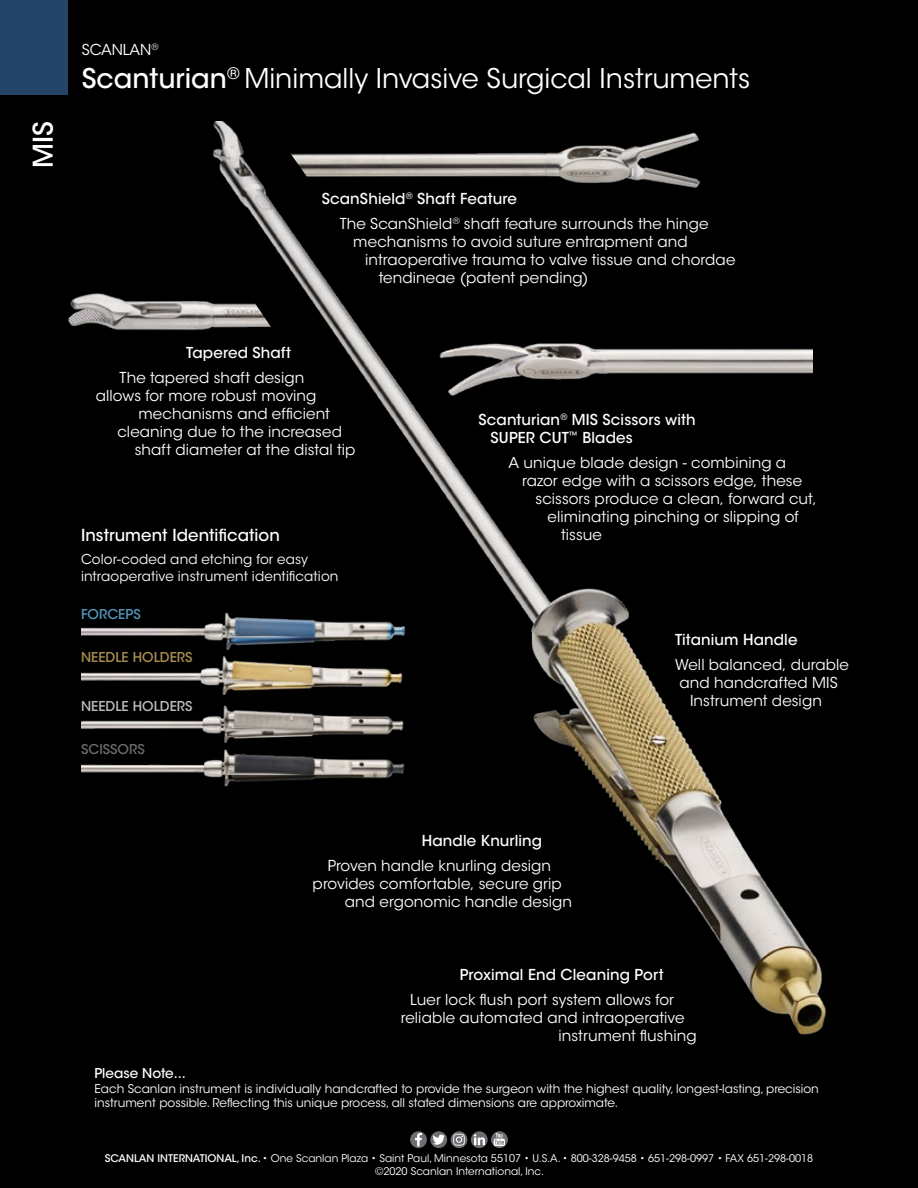
<style>
.page{position:relative;width:918px;height:1188px;background:#000}
.page>*{position:absolute;margin:0;border:0;box-sizing:border-box;transform-origin:0 0}
.t1{font:27px "ITC Avant Garde Std";color:#fff}
.t2{font:500 27px "ITC Avant Garde Std";color:#fff}
.t3{font:500 16.5px "ITC Avant Garde Std";letter-spacing:.005em;color:#fff}
.t4{font:15px/24.8px "ITC Avant Garde Std";letter-spacing:.005em;color:#fff}
.t5{font:500 15px/18px "ITC Avant Garde Std";letter-spacing:.01em;color:#fff}
.t6{font:13.5px/16.2px "ITC Avant Garde Std";letter-spacing:.01em;color:#fff}
.t7{font:500 13.5px "ITC Avant Garde Std";color:#fff}
.t8{font:500 13.5px "ITC Avant Garde Std";color:#aa8e52}
.t9{font:500 13.5px "ITC Avant Garde Std";color:#bcbec0}
.t10{font:500 13.5px "ITC Avant Garde Std";color:#6b6c6f}
.t11{font:500 13.5px "ITC Avant Garde Std";color:#5397bd}
.t12{font:12px/14.4px "ITC Avant Garde Std";color:#fff}
.t13{font:10.5px/12.6px "ITC Avant Garde Std";color:#fff;text-align:center}
.s1{font-weight:500}
</style>
<div class="page">
<svg style="left:451px;top:1131px;width:16px;height:17px"></svg>
<svg style="left:453px;top:1134px;width:12px;height:12px"></svg>
<svg style="left:471px;top:1131px;width:17px;height:17px"></svg>
<svg style="left:474px;top:1134px;width:11px;height:11px"></svg>
<svg style="left:491px;top:1131px;width:17px;height:17px"></svg>
<svg style="left:494px;top:1133px;width:11px;height:13px"></svg>
<svg style="left:430px;top:1131px;width:17px;height:17px"></svg>
<svg style="left:432px;top:1134px;width:13px;height:12px"></svg>
<div style="left:410px;top:1131px;width:17px;height:17px;background:#6d6e71;border-radius:50%"></div>
<svg style="left:415px;top:1133px;width:7px;height:13px"></svg>
<img style="left:213px;top:122px;width:613px;height:913px">
<div style="left:0;top:0;width:68px;height:94px;background:#244567"></div>
<img style="left:272px;top:127px;width:496px;height:72px">
<img style="left:81px;top:652px;width:326px;height:92px">
<img style="left:81px;top:609px;width:328px;height:43px">
<img style="left:81px;top:744px;width:328px;height:45px">
<img style="left:421px;top:328px;width:392px;height:81px">
<img style="left:68px;top:287px;width:212px;height:54px">
<h1 class="t2" style="left:26px;top:168px;width:48px;rotate:-90deg">MIS</h1>
<p class="t4" style="left:82px;top:38px;width:78px">SCANLAN<sup>®</sup></p>
<h1 class="t1" style="left:82px;top:62px;width:670px"><span class="s1">Scanturian</span><sup>®</sup> Minimally Invasive Surgical Instruments</h1>
<p class="t4" style="left:340px;top:186px;width:370px;text-indent:-18px"><span class="s1">ScanShield</span><sup>®</sup> <span class="s1">Shaft Feature<br></span>The ScanShield<sup>®</sup> shaft feature surrounds the hinge</p>
<p class="t4" style="left:353px;top:229px;width:336px">mechanisms to avoid suture entrapment and</p>
<p class="t4" style="left:365px;top:247px;width:372px">intraoperative trauma to valve tissue and chordae</p>
<p class="t4" style="left:379px;top:265px;width:211px">tendineae (patent pending)</p>
<p class="t5" style="left:186px;top:344px;width:106px">Tapered Shaft</p>
<p class="t4" style="left:120px;top:366px;width:186px">The tapered shaft design</p>
<p class="t4" style="left:96px;top:384px;width:222px">allows for more robust moving</p>
<p class="t4" style="left:138px;top:402px;width:193px">mechanisms and efficient</p>
<p class="t4" style="left:117px;top:420px;width:226px">cleaning due to the increased</p>
<p class="t4" style="left:135px;top:438px;width:222px">shaft diameter at the distal tip</p>
<p class="t3" style="left:81px;top:525px;width:200px">Instrument Identification</p>
<p class="t6" style="left:81px;top:552px;width:259px">Color-coded and etching for easy intraoperative instrument identification</p>
<p class="t11" style="left:81px;top:606px;width:61px">FORCEPS</p>
<p class="t8" style="left:81px;top:649px;width:113px">NEEDLE HOLDERS</p>
<p class="t9" style="left:81px;top:698px;width:113px">NEEDLE HOLDERS</p>
<p class="t10" style="left:81px;top:741px;width:65px">SCISSORS</p>
<p class="t5" style="left:491px;top:411px;width:207px;text-indent:-12px">Scanturian<sup>®</sup> MIS Scissors with<br>SUPER CUT<sup>™</sup> Blades</p>
<p class="t4" style="left:509px;top:450px;width:279px">A unique blade design - combining a</p>
<p class="t4" style="left:522px;top:468px;width:282px">razor edge with a scissors edge, these</p>
<p class="t4" style="left:536px;top:486px;width:283px">scissors produce a clean, forward cut,</p>
<p class="t4" style="left:548px;top:504px;width:253px">eliminating pinching or slipping of</p>
<p class="t4" style="left:561px;top:522px;width:42px">tissue</p>
<p class="t5" style="left:675px;top:631px;width:124px">Titanium Handle</p>
<p class="t4" style="left:675px;top:653px;width:176px">Well balanced, durable</p>
<p class="t4" style="left:680px;top:671px;width:160px">and handcrafted MIS</p>
<p class="t4" style="left:690px;top:689px;width:133px">Instrument design</p>
<p class="t5" style="left:422px;top:832px;width:122px">Handle Knurling</p>
<p class="t4" style="left:328px;top:853px;width:225px">Proven handle knurling design</p>
<p class="t4" style="left:313px;top:871px;width:251px">provides comfortable, secure grip</p>
<p class="t4" style="left:345px;top:889px;width:229px">and ergonomic handle design</p>
<p class="t5" style="left:460px;top:966px;width:205px">Proximal End Cleaning Port</p>
<p class="t4" style="left:410px;top:987px;width:265px">Luer lock flush port system allows for</p>
<p class="t4" style="left:401px;top:1005px;width:285px">reliable automated and intraoperative</p>
<p class="t4" style="left:559px;top:1023px;width:140px">instrument flushing</p>
<p class="t7" style="left:94px;top:1065px;width:93px">Please Note...</p>
<p class="t12" style="left:94px;top:1081px;width:726px">Each Scanlan instrument is individually handcrafted to provide the surgeon with the highest quality, longest-lasting, precision instrument possible. Reflecting this unique process, all stated dimensions are approximate.</p>
<p class="t13" style="left:105px;top:1152px;width:710px"><span class="s1">SCANLAN INTERNATIONAL, Inc.</span> • One Scanlan Plaza • Saint Paul, Minnesota 55107 • U.S.A. • 800-328-9458 • 651-298-0997 • FAX 651-298-0018 ©2020 Scanlan International, Inc.</p>
</div>
